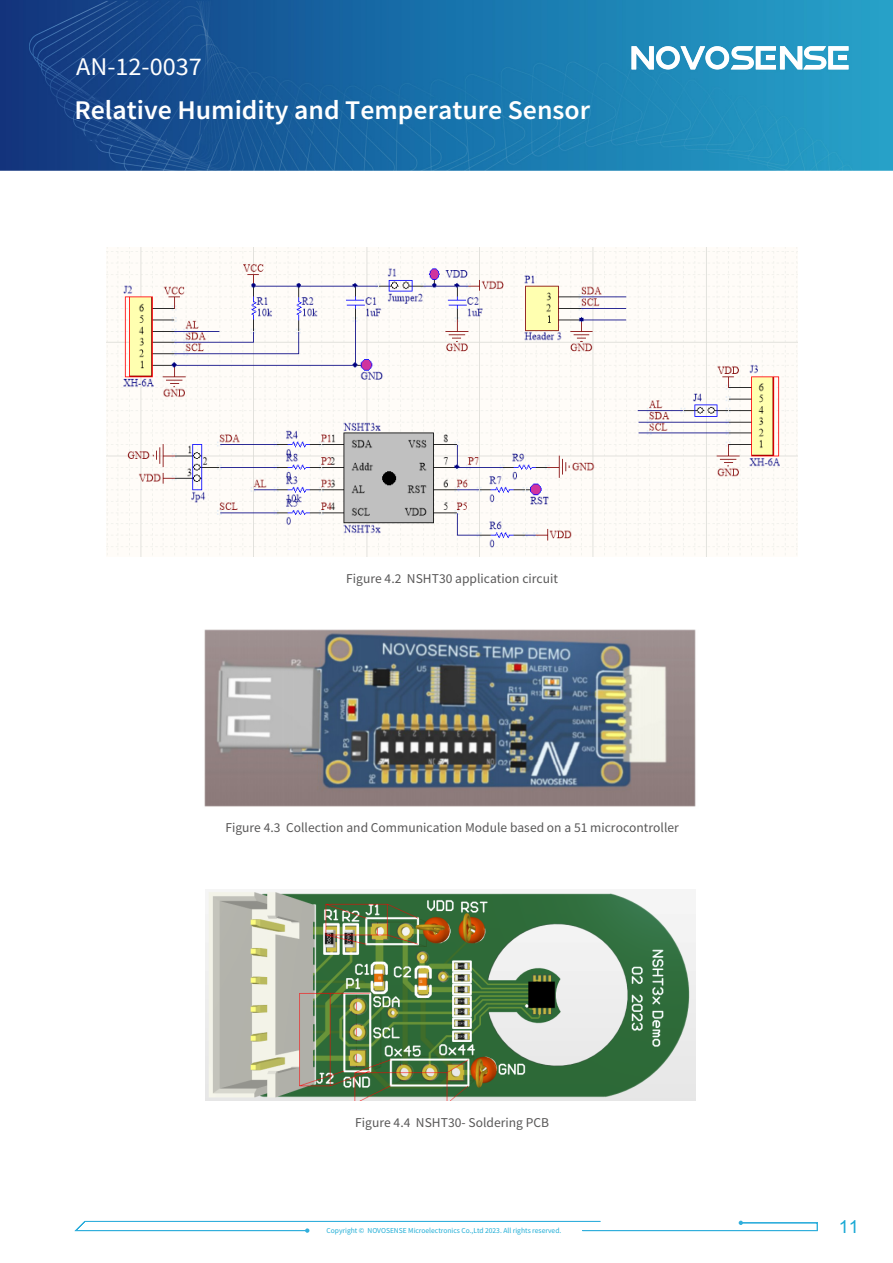
<style>
.page{position:relative;width:893px;height:1263px;background:#fff}
.page>*{position:absolute;margin:0;border:0;box-sizing:border-box;transform-origin:0 0}
.t1{font:600 27px "Source Sans Pro";color:#fff}
.t2{font:25.5px "Source Sans Pro";color:#fff}
.t3{font:18px "Arial";color:#1ca9d4}
.t4{font:13.5px "Source Sans Pro";color:#585757}
.t5{font:7.5px "Source Sans Pro";color:#1eadd6}
</style>
<div class="page">
<img style="left:0;top:0;width:893px;height:170px">
<svg style="left:632px;top:46px;width:216px;height:23px"></svg>
<svg style="left:74px;top:1221px;width:744px;height:12px"></svg>
<img style="left:107px;top:248px;width:691px;height:309px">
<img style="left:204px;top:629px;width:492px;height:178px">
<img style="left:205px;top:891px;width:490px;height:209px">
<h2 class="t2" style="left:76px;top:51px;width:127px">AN-12-0037</h2>
<h1 class="t1" style="left:74px;top:92px;width:517px">Relative Humidity and Temperature Sensor</h1>
<p class="t4" style="left:346px;top:569px;width:213px">Figure 4.2 NSHT30 application circuit</p>
<p class="t4" style="left:225px;top:819px;width:455px">Figure 4.3 Collection and Communication Module based on a 51 microcontroller</p>
<p class="t4" style="left:355px;top:1114px;width:195px">Figure 4.4 NSHT30- Soldering PCB</p>
<p class="t5" style="left:327px;top:1226px;width:236px">Copyright © NOVOSENSE Microelectronics Co.,Ltd 2023. All rights reserved.</p>
<h3 class="t3" style="left:839px;top:1215px;width:22px">11</h3>
</div>
